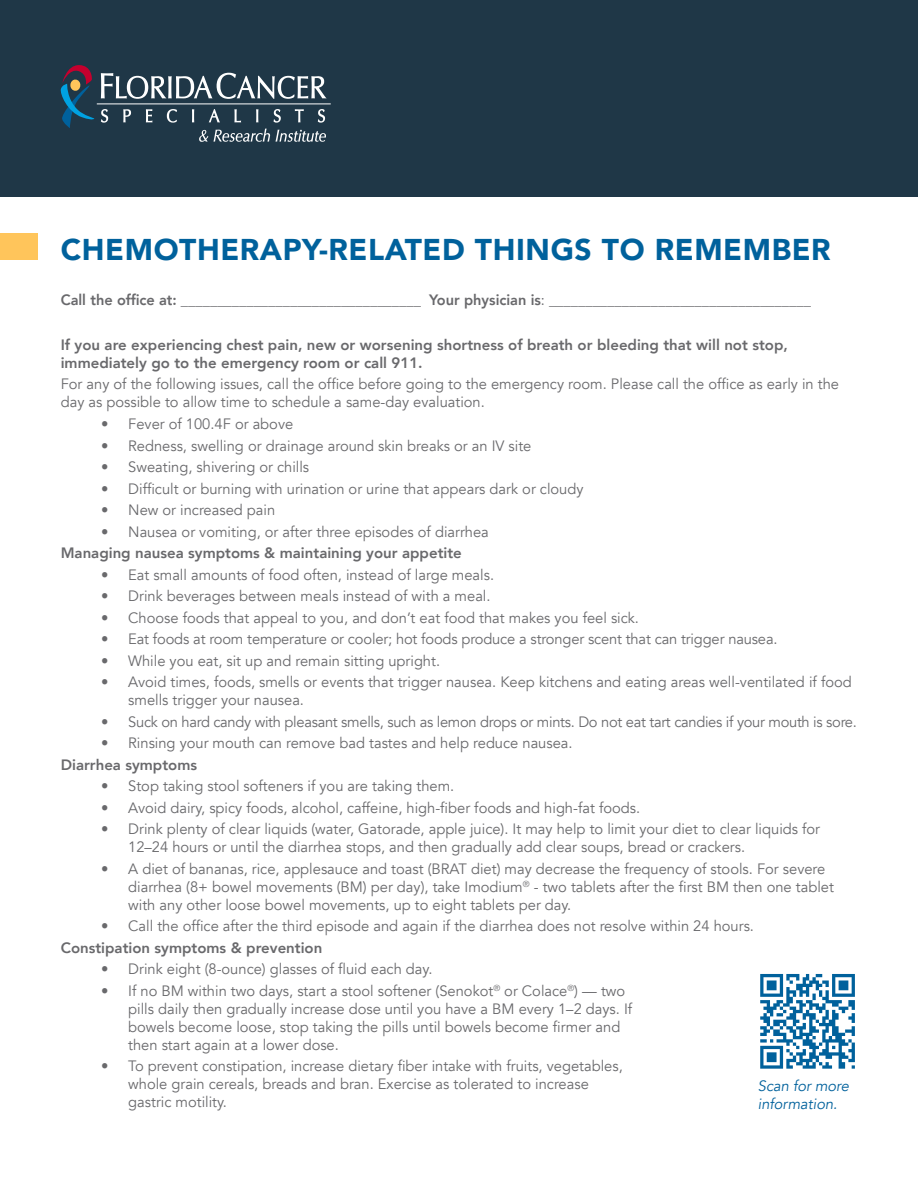
<style>
.page{position:relative;width:918px;height:1188px;background:#fff}
.page>*{position:absolute;margin:0;border:0;box-sizing:border-box;transform-origin:0 0}
.t1{font:900 30px "Avenir";letter-spacing:.02em;color:#00619c}
.t2{font:15px/18px "Avenir";color:#69696c}
.t3{font:800 15px/18px "Avenir";color:#69696c}
.t4{font:15px "Avenir";letter-spacing:-.02em;color:#69696c}
.t5{font:italic 15px/18px "Avenir";color:#00619c}
.s1{font-weight:800}
</style>
<div class="page">
<div style="left:0;top:233px;width:38px;height:27px;background:#ffc55b"></div>
<div style="left:0;top:0;width:918px;height:197px;background:#1f3747"></div>
<svg style="left:61px;top:65px;width:270px;height:77px"></svg>
<svg style="left:760px;top:974px;width:95px;height:95px"></svg>
<p class="t1" style="left:61px;top:224px;width:771px">CHEMOTHERAPY-RELATED THINGS TO REMEMBER</p>
<p class="t2" style="left:61px;top:291px;width:752px"><span class="s1">Call the office at:</span> _________________________________ <span class="s1">Your physician is</span>: ____________________________________</p>
<p class="t3" style="left:61px;top:336px;width:729px">If you are experiencing chest pain, new or worsening shortness of breath or bleeding that will not stop, immediately go to the emergency room or call 911.</p>
<p class="t2" style="left:61px;top:376px;width:780px">For any of the following issues, call the office before going to the emergency room. Please call the office as early in the day as possible to allow time to schedule a same-day evaluation.</p>
<p class="t2" style="left:101px;top:415px;width:194px">• Fever of 100.4F or above</p>
<p class="t2" style="left:101px;top:437px;width:432px">• Redness, swelling or drainage around skin breaks or an IV site</p>
<p class="t2" style="left:101px;top:458px;width:209px">• Sweating, shivering or chills</p>
<p class="t2" style="left:101px;top:480px;width:484px">• Difficult or burning with urination or urine that appears dark or cloudy</p>
<p class="t2" style="left:101px;top:501px;width:176px">• New or increased pain</p>
<p class="t2" style="left:101px;top:523px;width:389px">• Nausea or vomiting, or after three episodes of diarrhea</p>
<p class="t3" style="left:61px;top:544px;width:403px">Managing nausea symptoms &amp; maintaining your appetite</p>
<p class="t2" style="left:101px;top:566px;width:394px">• Eat small amounts of food often, instead of large meals.</p>
<p class="t2" style="left:101px;top:587px;width:391px">• Drink beverages between meals instead of with a meal.</p>
<p class="t2" style="left:101px;top:609px;width:539px">• Choose foods that appeal to you, and don’t eat food that makes you feel sick.</p>
<p class="t2" style="left:101px;top:630px;width:678px">• Eat foods at room temperature or cooler; hot foods produce a stronger scent that can trigger nausea.</p>
<p class="t2" style="left:101px;top:652px;width:340px">• While you eat, sit up and remain sitting upright.</p>
<p class="t2" style="left:128px;top:673px;width:725px;text-indent:-27px">• Avoid times, foods, smells or events that trigger nausea. Keep kitchens and eating areas well-ventilated if food smells trigger your nausea.</p>
<p class="t4" style="left:101px;top:713px;width:757px">• Suck on hard candy with pleasant smells, such as lemon drops or mints. Do not eat tart candies if your mouth is sore.</p>
<p class="t2" style="left:101px;top:734px;width:473px">• Rinsing your mouth can remove bad tastes and help reduce nausea.</p>
<p class="t3" style="left:61px;top:755px;width:138px">Diarrhea symptoms</p>
<p class="t2" style="left:101px;top:777px;width:355px">• Stop taking stool softeners if you are taking them.</p>
<p class="t2" style="left:101px;top:799px;width:540px">• Avoid dairy, spicy foods, alcohol, caffeine, high-fiber foods and high-fat foods.</p>
<p class="t2" style="left:128px;top:820px;width:693px;text-indent:-27px">• Drink plenty of clear liquids (water, Gatorade, apple juice). It may help to limit your diet to clear liquids for<br>12–24 hours or until the diarrhea stops, and then gradually add clear soups, bread or crackers.</p>
<p class="t2" style="left:128px;top:860px;width:707px;text-indent:-27px">• A diet of bananas, rice, applesauce and toast (BRAT diet) may decrease the frequency of stools. For severe diarrhea (8+ bowel movements (BM) per day), take Imodium<sup>®</sup> - two tablets after the first BM then one tablet with any other loose bowel movements, up to eight tablets per day.</p>
<p class="t2" style="left:101px;top:917px;width:654px">• Call the office after the third episode and again if the diarrhea does not resolve within 24 hours.</p>
<p class="t3" style="left:61px;top:939px;width:263px">Constipation symptoms &amp; prevention</p>
<p class="t2" style="left:101px;top:960px;width:333px">• Drink eight (8-ounce) glasses of fluid each day.</p>
<p class="t2" style="left:128px;top:982px;width:506px;text-indent:-27px">• If no BM within two days, start a stool softener (Senokot<sup>®</sup> or Colace<sup>®</sup>) — two pills daily then gradually increase dose until you have a BM every 1–2 days. If bowels become loose, stop taking the pills until bowels become firmer and then start again at a lower dose.</p>
<p class="t2" style="left:128px;top:1057px;width:496px;text-indent:-27px">• To prevent constipation, increase dietary fiber intake with fruits, vegetables, whole grain cereals, breads and bran. Exercise as tolerated to increase gastric motility.</p>
<p class="t5" style="left:758px;top:1077px;width:93px">Scan for more information.</p>
</div>
